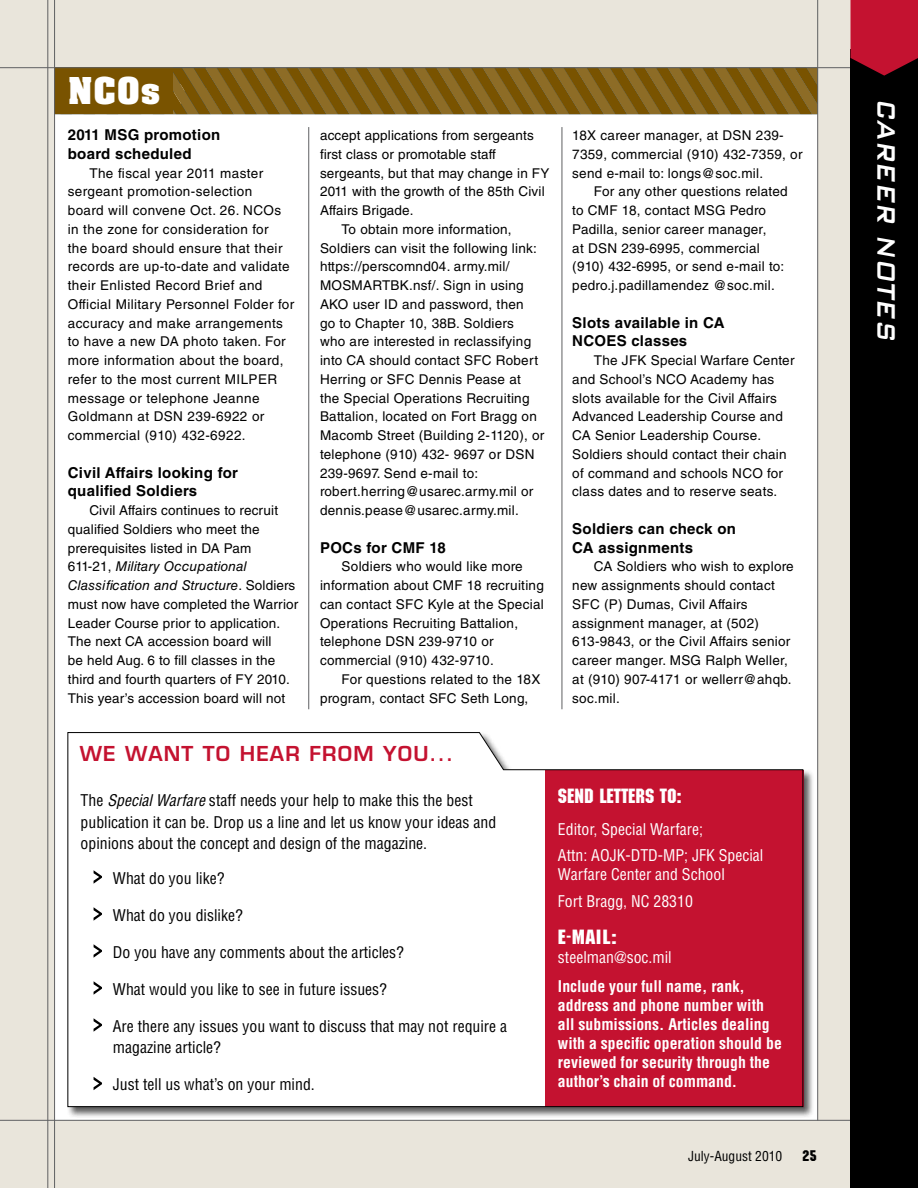
<style>
.page{position:relative;width:918px;height:1188px;background:#e9e5db}
.page>*{position:absolute;margin:0;border:0;box-sizing:border-box;transform-origin:0 0}
.t1{font:italic 500 33.75px "Bank Gothic BT";color:#fff;scale:.8 1}
.t2{font:700 31.5px "Aachen Std";letter-spacing:.04em;color:#fff}
.t3{font:600 20.1px "Eurostile LT Std";letter-spacing:.06em;color:#c41230}
.t4{font:20.1px "Machine Std";color:#fff}
.t5{font:20.1px "Machine Std";color:#fff;scale:1.1 1}
.t6{font:condensed 15.75px/21.5px "Helvetica LT Std";color:#000}
.t7{font:700 condensed 15.75px/18.9px "Helvetica LT Std";color:#fff}
.t8{font:condensed 15.75px/25.3px "Helvetica LT Std";color:#fff}
.t9{font:700 15px/18.8px "Helvetica LT Std";letter-spacing:.02em;color:#000}
.t10{font:15px "Machine Std";color:#000}
.t11{font:13.5px/18.8px "Helvetica LT Std";letter-spacing:.02em;color:#000}
.t12{font:condensed 13.5px "Helvetica LT Std";color:#000}
.s1{font-style:italic}
</style>
<div class="page">
<div style="left:55px;top:68px;width:763px;height:1052px;background:#fff"></div>
<hr style="left:0;top:1120px;width:918px;height:1px;background:#5f6062">
<svg style="left:173px;top:68px;width:644px;height:46px;background:#815f15"></svg>
<div style="left:55px;top:68px;width:118px;height:46px;background:#795300"></div>
<div style="left:67px;top:732px;width:747px;height:386px;background:#000;opacity:.65"></div>
<svg style="left:67px;top:732px;width:737px;height:375px"></svg>
<hr style="left:0;top:67px;width:918px;height:1px;background:#5f6062">
<div style="left:850px;top:49px;width:68px;height:1139px;background:#000"></div>
<hr style="left:54px;top:0;width:1px;height:1188px;background:#5f6062">
<hr style="left:48px;top:0;width:1px;height:1188px;background:#5f6062">
<hr style="left:817px;top:0;width:1px;height:1120px;background:#5f6062">
<svg style="left:850px;top:0;width:68px;height:76px;background:#ac102a"></svg>
<hr style="left:308px;top:127px;width:1px;height:582px;background:#5f6062">
<hr style="left:562px;top:127px;width:1px;height:582px;background:#5f6062">
<h2 class="t2" style="left:68px;top:68px;width:93px">NCOs</h2>
<h2 class="t2" style="left:68px;top:68px;width:120px">Officer</h2>
<p class="t9" style="left:68px;top:125px;width:154px">2011 MSG promotion board scheduled</p>
<p class="t11" style="left:68px;top:163px;width:228px;text-indent:22px">The fiscal year 2011 master sergeant promotion-selection<br>board will convene Oct. 26. NCOs in the zone for consideration for<br>the board should ensure that their records are up-to-date and validate their Enlisted Record Brief and<br>Official Military Personnel Folder for accuracy and make arrangements to have a new DA photo taken. For more information about the board, refer to the most current MILPER message or telephone Jeanne<br>Goldmann at DSN 239-6922 or commercial (910) 432-6922.</p>
<p class="t9" style="left:68px;top:463px;width:172px">Civil Affairs looking for qualified Soldiers</p>
<p class="t11" style="left:68px;top:501px;width:232px;text-indent:22px">Civil Affairs continues to recruit qualified Soldiers who meet the prerequisites listed in DA Pam 611-21, <span class="s1">Military Occupational Classification and Structure</span>. Soldiers must now have completed the Warrior Leader Course prior to application.<br>The next CA accession board will<br>be held Aug. 6 to fill classes in the third and fourth quarters of FY 2010.<br>This year’s accession board will not</p>
<p class="t11" style="left:320px;top:126px;width:215px">accept applications from sergeants</p>
<p class="t11" style="left:320px;top:145px;width:178px">first class or promotable staff</p>
<p class="t11" style="left:320px;top:163px;width:231px">sergeants, but that may change in FY</p>
<p class="t11" style="left:320px;top:182px;width:226px">2011 with the growth of the 85th Civil</p>
<p class="t11" style="left:320px;top:201px;width:95px">Affairs Brigade.</p>
<p class="t11" style="left:342px;top:220px;width:171px">To obtain more information,</p>
<p class="t11" style="left:320px;top:238px;width:218px">Soldiers can visit the following link:</p>
<p class="t11" style="left:320px;top:257px;width:191px">https://perscomnd04. army.mil/</p>
<p class="t11" style="left:320px;top:276px;width:205px">MOSMARTBK.nsf/. Sign in using</p>
<p class="t11" style="left:320px;top:295px;width:205px">AKO user ID and password, then</p>
<p class="t11" style="left:320px;top:313px;width:195px">go to Chapter 10, 38B. Soldiers</p>
<p class="t11" style="left:320px;top:332px;width:213px">who are interested in reclassifying</p>
<p class="t11" style="left:320px;top:351px;width:220px">into CA should contact SFC Robert</p>
<p class="t11" style="left:320px;top:370px;width:202px">Herring or SFC Dennis Pease at</p>
<p class="t11" style="left:320px;top:388px;width:211px">the Special Operations Recruiting</p>
<p class="t11" style="left:320px;top:407px;width:218px">Battalion, located on Fort Bragg on</p>
<p class="t11" style="left:320px;top:426px;width:226px">Macomb Street (Building 2-1120), or</p>
<p class="t11" style="left:320px;top:445px;width:216px">telephone (910) 432- 9697 or DSN</p>
<p class="t11" style="left:320px;top:463px;width:160px">239-9697. Send e-mail to:</p>
<p class="t11" style="left:320px;top:482px;width:215px">robert.herring@usarec.army.mil or</p>
<p class="t11" style="left:320px;top:501px;width:200px">dennis.pease@usarec.army.mil.</p>
<p class="t9" style="left:320px;top:538px;width:127px">POCs for CMF 18</p>
<p class="t11" style="left:320px;top:557px;width:225px;text-indent:22px">Soldiers who would like more information about CMF 18 recruiting can contact SFC Kyle at the Special<br>Operations Recruiting Battalion, telephone DSN 239-9710 or commercial (910) 432-9710.</p>
<p class="t11" style="left:320px;top:670px;width:222px;text-indent:22px">For questions related to the 18X program, contact SFC Seth Long,</p>
<p class="t11" style="left:572px;top:126px;width:232px">18X career manager, at DSN 239-<br>7359, commercial (910) 432-7359, or send e-mail to: longs@soc.mil.</p>
<p class="t11" style="left:572px;top:182px;width:217px;text-indent:22px">For any other questions related to CMF 18, contact MSG Pedro<br>Padilla, senior career manager,<br>at DSN 239-6995, commercial (910) 432-6995, or send e-mail to: pedro.j.padillamendez @soc.mil.</p>
<p class="t9" style="left:572px;top:313px;width:153px">Slots available in CA<br>NCOES classes</p>
<p class="t11" style="left:572px;top:351px;width:224px;text-indent:22px">The JFK Special Warfare Center and School’s NCO Academy has slots available for the Civil Affairs<br>Advanced Leadership Course and<br>CA Senior Leadership Course.<br>Soldiers should contact their chain of command and schools NCO for class dates and to reserve seats.</p>
<p class="t9" style="left:572px;top:519px;width:165px">Soldiers can check on<br>CA assignments</p>
<p class="t11" style="left:572px;top:557px;width:223px;text-indent:22px">CA Soldiers who wish to explore new assignments should contact<br>SFC (P) Dumas, Civil Affairs assignment manager, at (502)<br>613-9843, or the Civil Affairs senior career manger. MSG Ralph Weller, at (910) 907-4171 or wellerr@ahqb. soc.mil.</p>
<h3 class="t3" style="left:80px;top:741px;width:375px">WE WANT TO HEAR FROM YOU...</h3>
<p class="t6" style="left:81px;top:790px;width:417px">The <span class="s1">Special Warfare</span> staff needs your help to make this the best publication it can be. Drop us a line and let us know your ideas and opinions about the concept and design of the magazine.</p>
<p class="t6" style="left:113px;top:867px;width:113px">What do you like?</p>
<p class="t6" style="left:113px;top:904px;width:132px">What do you dislike?</p>
<p class="t6" style="left:113px;top:941px;width:293px">Do you have any comments about the articles?</p>
<p class="t6" style="left:113px;top:978px;width:276px">What would you like to see in future issues?</p>
<p class="t6" style="left:113px;top:1015px;width:396px">Are there any issues you want to discuss that may not require a magazine article?</p>
<p class="t6" style="left:113px;top:1074px;width:203px">Just tell us what’s on your mind.</p>
<h3 class="t4" style="left:558px;top:785px;width:125px">SEND LETTERS TO:</h3>
<p class="t8" style="left:558px;top:817px;width:207px">Editor, Special Warfare;<br>Attn: AOJK-DTD-MP; JFK Special</p>
<p class="t8" style="left:558px;top:860px;width:168px;line-height:27.2px">Warfare Center and School<br>Fort Bragg, NC 28310</p>
<h3 class="t5" style="left:558px;top:925px;width:55px">E-MAIL:</h3>
<p class="t8" style="left:558px;top:944px;width:115px">steelman@soc.mil</p>
<p class="t7" style="left:558px;top:977px;width:225px">Include your full name, rank, address and phone number with all submissions. Articles dealing with a specific operation should be reviewed for security through the author’s chain of command.</p>
<p class="t12" style="left:688px;top:1148px;width:96px">July-August 2010</p>
<p class="t10" style="left:802px;top:1147px;width:16px">25</p>
<h1 class="t1" style="left:905px;top:98px;width:313px;rotate:90deg">Career Notes</h1>
</div>
